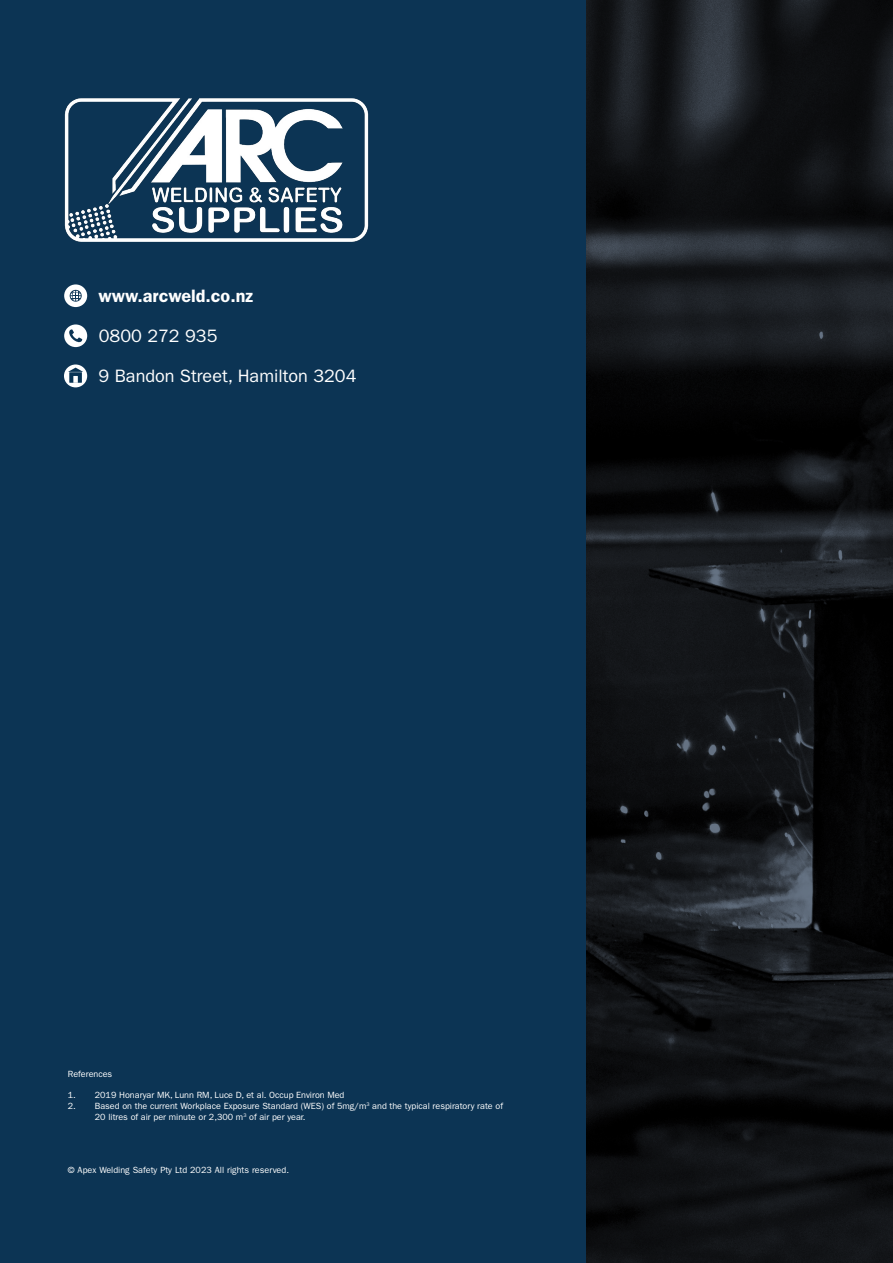
<style>
.page{position:relative;width:893px;height:1263px;background:#fff}
.page>*{position:absolute;margin:0;border:0;box-sizing:border-box;transform-origin:0 0}
.t1{font:18px "ITC Franklin Gothic Std";color:#fff}
.t2{font:600 18px "ITC Franklin Gothic Std";color:#fff}
.t3{font:9px/10.8px "ITC Franklin Gothic Std";color:#fff}
</style>
<div class="page">
<svg style="left:585px;top:0;width:308px;height:1263px;background:#111417"></svg>
<div style="left:0;top:0;width:585px;height:1263px;background:#0c3454"></div>
<img style="left:64px;top:98px;width:305px;height:144px">
<svg style="left:64px;top:284px;width:23px;height:23px"></svg>
<div style="left:64px;top:364px;width:23px;height:23px;background:#fff;border-radius:50%"></div>
<svg style="left:68px;top:368px;width:15px;height:15px"></svg>
<svg style="left:64px;top:324px;width:23px;height:23px"></svg>
<h1 class="t2" style="left:99px;top:285px;width:156px">www.arcweld.co.nz</h1>
<h1 class="t1" style="left:99px;top:325px;width:120px">0800 272 935</h1>
<h1 class="t1" style="left:99px;top:366px;width:259px">9 Bandon Street, Hamilton 3204</h1>
<p class="t3" style="left:68px;top:1068px;width:46px">References</p>
<p class="t3" style="left:68px;top:1090px;width:278px">1. 2019 Honaryar MK, Lunn RM, Luce D, et al. Occup Environ Med</p>
<p class="t3" style="left:95px;top:1101px;width:410px;text-indent:-27px">2. Based on the current Workplace Exposure Standard (WES) of 5mg/m<sup>3</sup> and the typical respiratory rate of<br>20 litres of air per minute or 2,300 m<sup>3</sup> of air per year.</p>
<p class="t3" style="left:68px;top:1164px;width:223px">© Apex Welding Safety Pty Ltd 2023 All rights reserved.</p>
</div>
